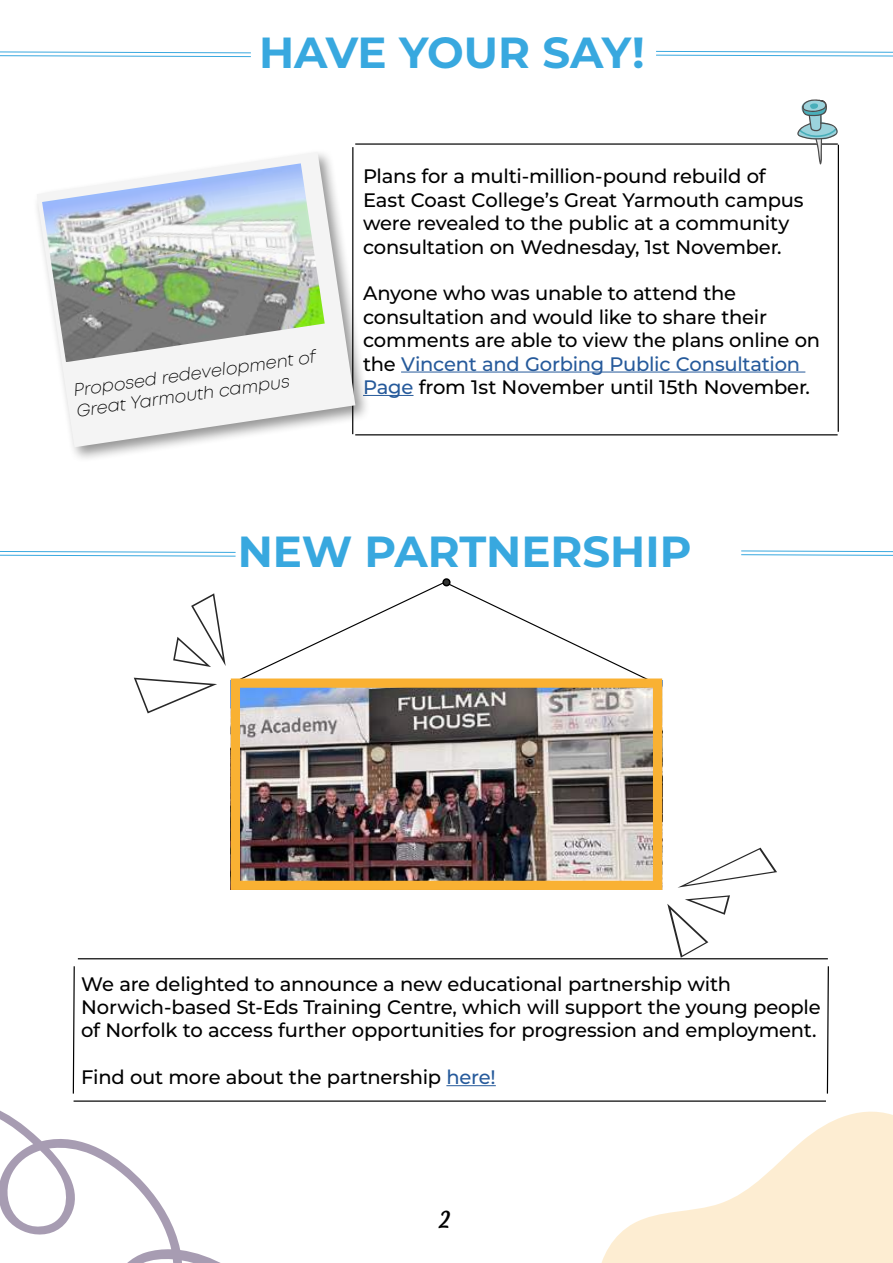
<style>
.page{position:relative;width:893px;height:1263px;background:#fff}
.page>*{position:absolute;margin:0;border:0;box-sizing:border-box;transform-origin:0 0}
.t1{font:700 43.5px "Montserrat";color:#38a8df}
.t2{font:27px "Signatra DEMO";color:#000}
.t3{font:500 19.5px/23.4px "Montserrat";letter-spacing:-.01em;color:#000}
.t4{font:italic 300 17.4px/20.9px "Mont";color:#000}
.s1{color:#265a9b}
</style>
<div class="page">
<hr style="left:355px;top:434px;width:483px;height:1px;background:#000">
<hr style="left:74px;top:1100px;width:752px;height:2px;background:#000">
<hr style="left:352px;top:147px;width:1px;height:287px;background:#000">
<svg style="left:72px;top:966px;width:3px;height:122px"></svg>
<hr style="left:838px;top:145px;width:1px;height:287px;background:#000">
<svg style="left:826px;top:966px;width:3px;height:128px"></svg>
<hr style="left:355px;top:143px;width:483px;height:2px;background:#000">
<hr style="left:78px;top:958px;width:750px;height:1px;background:#000">
<svg style="left:0;top:51px;width:251px;height:6px"></svg>
<svg style="left:0;top:551px;width:236px;height:6px"></svg>
<svg style="left:656px;top:51px;width:237px;height:6px"></svg>
<svg style="left:741px;top:550px;width:152px;height:6px"></svg>
<svg style="left:601px;top:1111px;width:292px;height:152px;fill:#fdedd2"></svg>
<svg style="left:0;top:1088px;width:321px;height:175px"></svg>
<hr style="left:401px;top:372px;width:404px;height:1px;background:#265a9b">
<hr style="left:363px;top:395px;width:50px;height:1px;background:#265a9b">
<hr style="left:446px;top:1085px;width:50px;height:1px;background:#265a9b">
<div style="left:33px;top:148px;width:339px;height:316px;background:#000;opacity:.42"></div>
<svg style="left:37px;top:152px;width:318px;height:295px;fill:#f4f4f4"></svg>
<img style="left:42px;top:163px;width:283px;height:199px">
<img style="left:241px;top:713px;width:411px;height:167px">
<div style="left:231px;top:678px;width:431px;height:212px;border:9px solid #f9b133"></div>
<div style="left:442px;top:578px;width:9px;height:8px;border:2px solid #000;border-radius:50%"></div>
<svg style="left:134px;top:581px;width:524px;height:132px"></svg>
<svg style="left:678px;top:848px;width:99px;height:40px"></svg>
<svg style="left:667px;top:895px;width:63px;height:63px"></svg>
<svg style="left:797px;top:99px;width:42px;height:66px"></svg>
<h1 class="t1" style="left:259px;top:27px;width:387px">HAVE YOUR SAY!</h1>
<p class="t4" style="left:72px;top:381px;width:246px;rotate:-8deg">Proposed redevelopment of<br>Great Yarmouth campus</p>
<p class="t3" style="left:363px;top:164px;width:442px">Plans for a multi-million-pound rebuild of East Coast College’s Great Yarmouth campus were revealed to the public at a community consultation on Wednesday, 1st November.</p>
<p class="t3" style="left:363px;top:281px;width:459px">Anyone who was unable to attend the consultation and would like to share their comments are able to view the plans online on the <span class="s1">Vincent and Gorbing Public Consultation Page</span> from 1st November until 15th November.</p>
<h1 class="t1" style="left:238px;top:527px;width:455px">NEW PARTNERSHIP</h1>
<p class="t3" style="left:81px;top:971px;width:741px">We are delighted to announce a new educational partnership with<br>Norwich-based St-Eds Training Centre, which will support the young people of Norfolk to access further opportunities for progression and employment.</p>
<p class="t3" style="left:81px;top:1065px;width:416px">Find out more about the partnership <span class="s1">here!</span></p>
<h2 class="t2" style="left:439px;top:1210px;width:12px">2</h2>
</div>
